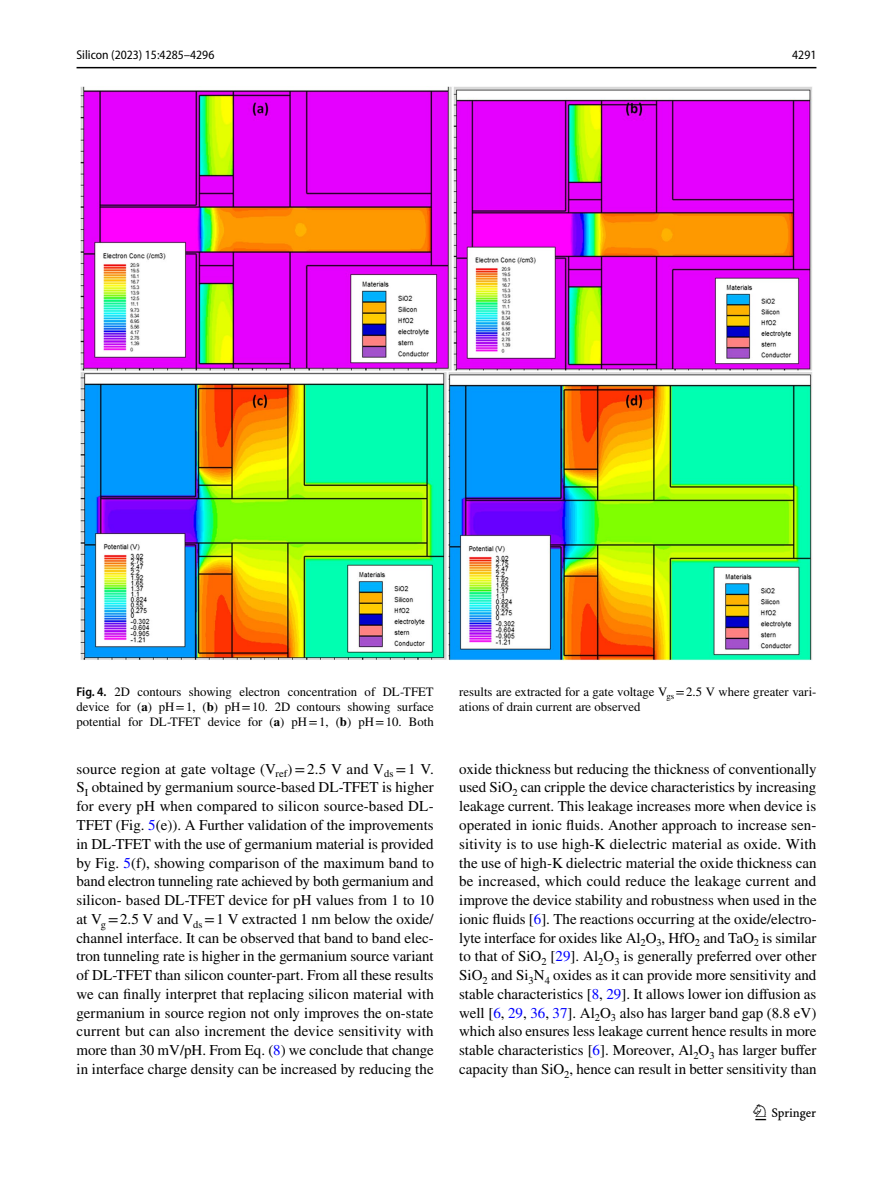
<style>
.page{position:relative;width:893px;height:1187px;background:#fff}
.page>*{position:absolute;margin:0;border:0;box-sizing:border-box;transform-origin:0 0}
.t1{font:22.5px "Springnew Regular 3";color:#000}
.t2{font:15px/18.8px "STIX";letter-spacing:-.005em;color:#000;text-align:justify}
.t3{font:12.75px/15px "STIX";color:#000;text-align:justify}
.t4{font:semi-condensed 12.75px "Myriad Pro";color:#000}
.s1{font-family:"Myriad Pro";font-weight:600;font-stretch:semi-condensed}
.s2{font-weight:700}
.s3{color:#00f}
</style>
<div class="page">
<hr style="left:77px;top:67px;width:739px;height:1px;background:#000">
<img style="left:81px;top:87px;width:731px;height:573px">
<p class="t4" style="left:77px;top:48px;width:139px">Silicon (2023) 15:4285–4296</p>
<p class="t4" style="left:792px;top:48px;width:26px">4291</p>
<p class="t3" style="left:77px;top:685px;width:359px"><span class="s1">Fig. 4.</span> 2D contours showing electron concentration of DL-TFET device for (<span class="s2">a</span>) pH=1, (<span class="s2">b</span>) pH=10. 2D contours showing surface potential for DL-TFET device for (<span class="s2">a</span>) pH=1, (<span class="s2">b</span>) pH=10. Both</p>
<p class="t3" style="left:459px;top:685px;width:359px">results are extracted for a gate voltage V<sub>gs</sub> =2.5 V where greater vari&shy;ations of drain current are observed</p>
<p class="t2" style="left:77px;top:760px;width:359px">source region at gate voltage (V<sub>ref</sub>)=2.5 V and V<sub>ds</sub> =1 V.<br>S<sub>I</sub> obtained by germanium source-based DL-TFET is higher for every pH when compared to silicon source-based DL-TFET (Fig. <span class="s3">5</span>(e)). A Further validation of the improvements in DL-TFET with the use of germanium material is provided by Fig. <span class="s3">5</span>(f), showing comparison of the maximum band to band electron tunneling rate achieved by both germanium and silicon- based DL-TFET device for pH values from 1 to 10 at V<sub>g</sub> =2.5 V and V<sub>ds</sub> =1 V extracted 1 nm below the oxide/ channel interface. It can be observed that band to band elec&shy;tron tunneling rate is higher in the germanium source variant of DL-TFET than silicon counter-part. From all these results we can finally interpret that replacing silicon material with germanium in source region not only improves the on-state current but can also increment the device sensitivity with more than 30 mV/pH. From Eq. (<span class="s3">8</span>) we conclude that change in interface charge density can be increased by reducing the</p>
<p class="t2" style="left:459px;top:760px;width:359px">oxide thickness but reducing the thickness of conventionally used SiO<sub>2</sub> can cripple the device characteristics by increasing leakage current. This leakage increases more when device is operated in ionic fluids. Another approach to increase sen&shy;sitivity is to use high-K dielectric material as oxide. With the use of high-K dielectric material the oxide thickness can be increased, which could reduce the leakage current and improve the device stability and robustness when used in the ionic fluids [<span class="s3">6</span>]. The reactions occurring at the oxide/electro&shy;lyte interface for oxides like Al<sub>2</sub>O<sub>3</sub>, HfO<sub>2</sub> and TaO<sub>2</sub> is similar to that of SiO<sub>2</sub> [<span class="s3">29</span>]. Al<sub>2</sub>O<sub>3</sub> is generally preferred over other SiO<sub>2</sub> and Si<sub>3</sub>N<sub>4</sub> oxides as it can provide more sensitivity and stable characteristics [<span class="s3">8</span>, <span class="s3">29</span>]. It allows lower ion diffusion as well [<span class="s3">6</span>, <span class="s3">29</span>, <span class="s3">36</span>, <span class="s3">37</span>]. Al<sub>2</sub>O<sub>3</sub> also has larger band gap (8.8 eV) which also ensures less leakage current hence results in more stable characteristics [<span class="s3">6</span>]. Moreover, Al<sub>2</sub>O<sub>3</sub> has larger buffer capacity than SiO<sub>2</sub>, hence can result in better sensitivity than</p>
<h1 class="t1" style="left:755px;top:1104px;width:62px">1 3</h1>
</div>
